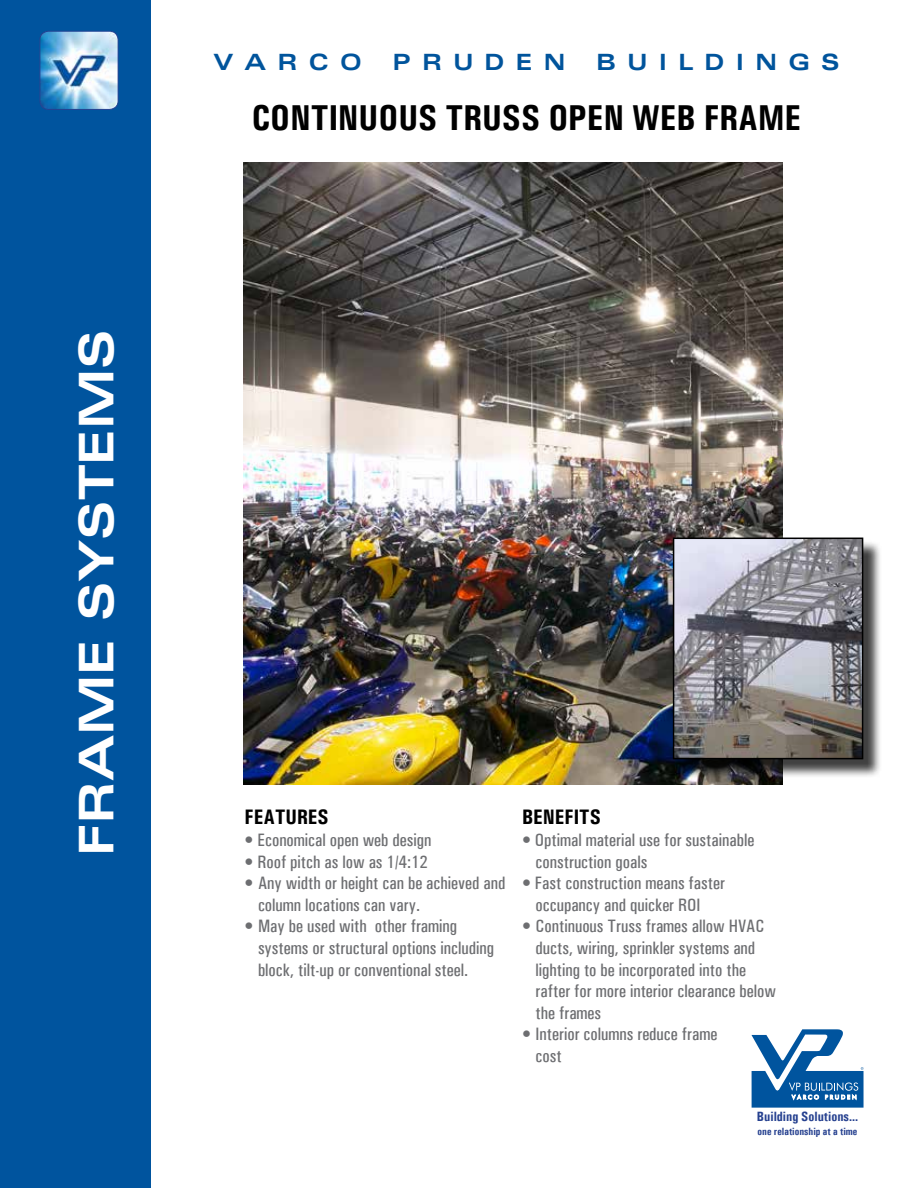
<style>
.page{position:relative;width:918px;height:1188px;background:#fff}
.page>*{position:absolute;margin:0;border:0;box-sizing:border-box;transform-origin:0 0}
.t1{font:700 48px "Univers Extended";color:#fff}
.t2{font:700 36px "Univers Condensed";color:#000}
.t3{font:700 22.5px "Univers Extended";letter-spacing:.5em;color:#00549c}
.t4{font:700 21px "Univers Condensed";color:#000}
.t5{font:500 18px/21.6px "Univers Condensed";color:#6d6e71}
.t6{font:700 13.5px "Univers Condensed";color:#25408f}
.t7{font:700 10.5px "Univers Condensed";color:#25408f}
</style>
<div class="page">
<div style="left:0;top:0;width:150px;height:1188px;background:#00549e"></div>
<img style="left:40px;top:31px;width:78px;height:78px">
<div style="left:40px;top:31px;width:78px;height:79px;border:1px solid #25408f;border-radius:9px"></div>
<img style="left:243px;top:162px;width:540px;height:622px">
<div style="left:675px;top:540px;width:207px;height:238px;background:#000;opacity:.75"></div>
<img style="left:676px;top:541px;width:184px;height:215px">
<div style="left:673px;top:538px;width:190px;height:221px;border:2px solid #000"></div>
<svg style="left:751px;top:1029px;width:113px;height:79px"></svg>
<h1 class="t1" style="left:65px;top:856px;width:528px;rotate:-90deg">FRAME SYSTEMS</h1>
<p class="t3" style="left:213px;top:47px;width:150px">VARCO</p>
<p class="t3" style="left:393px;top:47px;width:174px">PRUDEN</p>
<p class="t3" style="left:596px;top:47px;width:245px">BUILDINGS</p>
<h2 class="t2" style="left:252px;top:96px;width:551px">CONTINUOUS TRUSS OPEN WEB FRAME</h2>
<p class="t4" style="left:244px;top:805px;width:86px">FEATURES</p>
<p class="t5" style="left:244px;top:829px;width:188px">• Economical open web design</p>
<p class="t5" style="left:244px;top:851px;width:185px">• Roof pitch as low as 1/4:12</p>
<p class="t5" style="left:258px;top:872px;width:249px;text-indent:-14px">• Any width or height can be achieved and column locations can vary.</p>
<p class="t5" style="left:258px;top:916px;width:238px;text-indent:-14px">• May be used with other framing systems or structural options including block, tilt-up or conventional steel.</p>
<p class="t4" style="left:522px;top:805px;width:81px">BENEFITS</p>
<p class="t5" style="left:536px;top:829px;width:220px;text-indent:-14px">• Optimal material use for sustainable construction goals</p>
<p class="t5" style="left:536px;top:872px;width:191px;text-indent:-14px">• Fast construction means faster occupancy and quicker ROI</p>
<p class="t5" style="left:536px;top:916px;width:242px;text-indent:-14px">• Continuous Truss frames allow HVAC ducts, wiring, sprinkler systems and lighting to be incorporated into the rafter for more interior clearance below the frames</p>
<p class="t5" style="left:536px;top:1024px;width:183px;text-indent:-14px">• Interior columns reduce frame cost</p>
<p class="t6" style="left:757px;top:1108px;width:103px">Building Solutions...</p>
<p class="t7" style="left:758px;top:1125px;width:101px">one relationship at a time</p>
</div>
